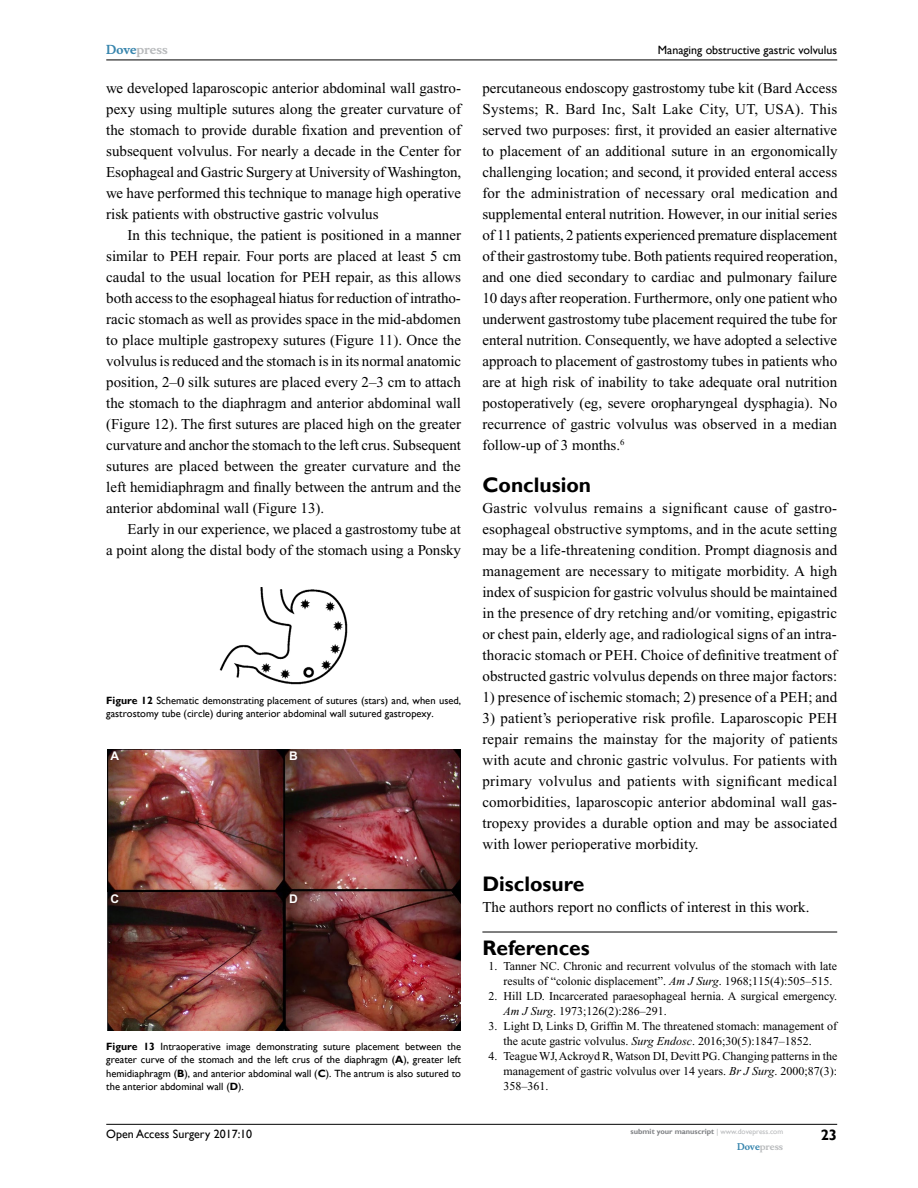
<style>
.page{position:relative;width:918px;height:1188px;background:#fff}
.page>*{position:absolute;margin:0;border:0;box-sizing:border-box;transform-origin:0 0}
.t1{font:700 21px "Gill Sans";color:#000}
.t2{font:15px/21px "Times New Roman";color:#000;text-align:justify}
.t3{font:700 15px "Gill Sans";color:#000}
.t4{font:12px/15px "Times New Roman";color:#000}
.t5{font:12px "Gill Sans";color:#000}
.t6{font:700 12px "Musee";color:#b8babc}
.t7{font:700 12px "Arial";color:#fff}
.t8{font:10.5px/13.5px "Gill Sans";color:#000}
.t9{font:700 9px "Musee";color:#b8babc}
.t10{font:700 7.5px "Gill Sans";color:#808285}
.s1{color:#3785ad}
.s2{font-weight:700}
.s3{font-style:italic}
.s4{font-weight:400;color:#b8babc}
</style>
<div class="page">
<hr style="left:106px;top:1124px;width:731px;height:1px;background:#000">
<hr style="left:106px;top:60px;width:731px;height:1px;background:#000">
<hr style="left:482px;top:932px;width:355px;height:1px;background:#000">
<img style="left:220px;top:587px;width:127px;height:97px">
<img style="left:107px;top:750px;width:353px;height:280px">
<p class="t6" style="left:106px;top:43px;width:63px"><span class="s1">Dove</span>press</p>
<p class="t2" style="left:106px;top:77px;width:356px">we developed laparoscopic anterior abdominal wall gastro&shy;pexy using multiple sutures along the greater curvature of the stomach to provide durable fixation and prevention of subsequent volvulus. For nearly a decade in the Center for Esophageal and Gastric Surgery at University of Washington, we have performed this technique to manage high operative risk patients with obstructive gastric volvulus</p>
<p class="t2" style="left:106px;top:224px;width:357px;text-indent:21px">In this technique, the patient is positioned in a manner similar to PEH repair. Four ports are placed at least 5 cm caudal to the usual location for PEH repair, as this allows both access to the esophageal hiatus for reduction of intratho&shy;racic stomach as well as provides space in the mid-abdomen to place multiple gastropexy sutures (Figure 11). Once the volvulus is reduced and the stomach is in its normal anatomic position, 2–0 silk sutures are placed every 2–3 cm to attach the stomach to the diaphragm and anterior abdominal wall (Figure 12). The first sutures are placed high on the greater curvature and anchor the stomach to the left crus. Subsequent sutures are placed between the greater curvature and the left hemidiaphragm and finally between the antrum and the anterior abdominal wall (Figure 13).</p>
<p class="t2" style="left:106px;top:518px;width:356px;text-align:right">Early in our experience, we placed a gastrostomy tube at<br>a point along the distal body of the stomach using a Ponsky</p>
<p class="t8" style="left:106px;top:694px;width:356px"><span class="s2">Figure 12</span> Schematic demonstrating placement of sutures (stars) and, when used, gastrostomy tube (circle) during anterior abdominal wall sutured gastropexy.</p>
<p class="t7" style="left:110px;top:749px;width:10px">A</p>
<p class="t7" style="left:289px;top:749px;width:10px">B</p>
<p class="t7" style="left:110px;top:891px;width:10px">C</p>
<p class="t7" style="left:289px;top:891px;width:10px">D</p>
<p class="t8" style="left:106px;top:1040px;width:356px;text-align:justify"><span class="s2">Figure 13</span> Intraoperative image demonstrating suture placement between the greater curve of the stomach and the left crus of the diaphragm (<span class="s2">A</span>), greater left hemidiaphragm (<span class="s2">B</span>), and anterior abdominal wall (<span class="s2">C</span>). The antrum is also sutured to the anterior abdominal wall (<span class="s2">D</span>).</p>
<p class="t5" style="left:658px;top:43px;width:181px">Managing obstructive gastric volvulus</p>
<p class="t2" style="left:482px;top:77px;width:357px">percutaneous endoscopy gastrostomy tube kit (Bard Access Systems; R. Bard Inc, Salt Lake City, UT, USA). This served two purposes: first, it provided an easier alternative to placement of an additional suture in an ergonomically challenging location; and second, it provided enteral access for the administration of necessary oral medication and supplemental enteral nutrition. However, in our initial series of 11 patients, 2 patients experienced premature displacement of their gastrostomy tube. Both patients required reoperation, and one died secondary to cardiac and pulmonary failure 10 days after reoperation. Furthermore, only one patient who underwent gastrostomy tube placement required the tube for enteral nutrition. Consequently, we have adopted a selective approach to placement of gastrostomy tubes in patients who are at high risk of inability to take adequate oral nutrition postoperatively (eg, severe oropharyngeal dysphagia). No recurrence of gastric volvulus was observed in a median follow-up of 3 months.<sup>6</sup></p>
<h1 class="t1" style="left:482px;top:472px;width:110px">Conclusion</h1>
<p class="t2" style="left:482px;top:497px;width:356px">Gastric volvulus remains a significant cause of gastro&shy;esophageal obstructive symptoms, and in the acute setting may be a life-threatening condition. Prompt diagnosis and management are necessary to mitigate morbidity. A high index of suspicion for gastric volvulus should be maintained in the presence of dry retching and/or vomiting, epigastric or chest pain, elderly age, and radiological signs of an intra&shy;thoracic stomach or PEH. Choice of definitive treatment of obstructed gastric volvulus depends on three major factors:</p>
<p class="t2" style="left:482px;top:686px;width:356px">1) presence of ischemic stomach; 2) presence of a PEH; and</p>
<p class="t2" style="left:482px;top:707px;width:357px">3) patient’s perioperative risk profile. Laparoscopic PEH repair remains the mainstay for the majority of patients with acute and chronic gastric volvulus. For patients with primary volvulus and patients with significant medical comorbidities, laparoscopic anterior abdominal wall gas&shy;tropexy provides a durable option and may be associated with lower perioperative morbidity.</p>
<h1 class="t1" style="left:482px;top:871px;width:103px">Disclosure</h1>
<p class="t2" style="left:482px;top:896px;width:329px">The authors report no conflicts of interest in this work.</p>
<h1 class="t1" style="left:482px;top:935px;width:109px">References</h1>
<p class="t4" style="left:503px;top:959px;width:335px;text-indent:-15px">1. Tanner NC. Chronic and recurrent volvulus of the stomach with late results of “colonic displacement”. <span class="s3">Am J Surg</span>. 1968;115(4):505–515.</p>
<p class="t4" style="left:503px;top:989px;width:335px;text-indent:-15px">2. Hill LD. Incarcerated paraesophageal hernia. A surgical emergency.<br><span class="s3">Am J Surg</span>. 1973;126(2):286–291.</p>
<p class="t4" style="left:503px;top:1019px;width:335px;text-indent:-15px">3. Light D, Links D, Griffin M. The threatened stomach: management of the acute gastric volvulus. <span class="s3">Surg Endosc</span>. 2016;30(5):1847–1852.</p>
<p class="t4" style="left:503px;top:1049px;width:336px;text-align:justify;text-indent:-15px">4. Teague WJ, Ackroyd R, Watson DI, Devitt PG. Changing patterns in the management of gastric volvulus over 14 years. <span class="s3">Br J Surg</span>. 2000;87(3):<br>358–361.</p>
<p class="t5" style="left:106px;top:1127px;width:148px">Open Access Surgery 2017:10</p>
<p class="t10" style="left:631px;top:1127px;width:154px">submit your manuscript <span class="s4">| www.dovepress.com</span></p>
<p class="t9" style="left:737px;top:1141px;width:48px"><span class="s1">Dove</span>press</p>
<p class="t3" style="left:821px;top:1126px;width:18px">23</p>
</div>
